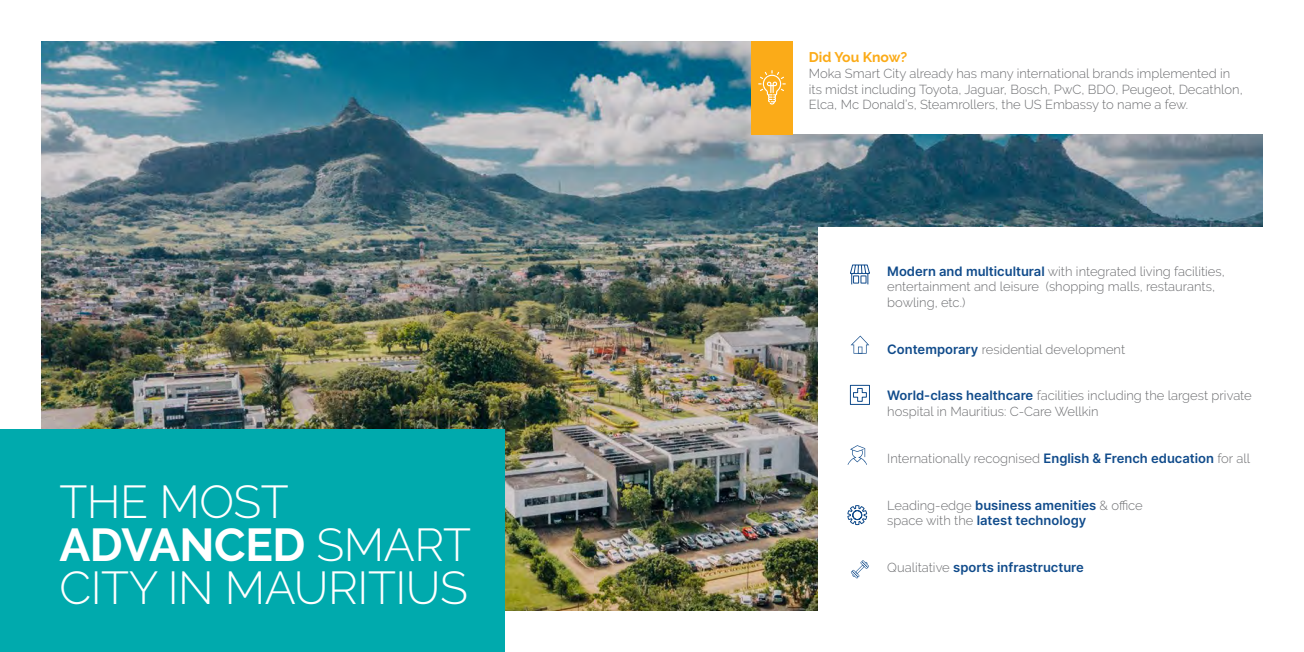
<style>
.page{position:relative;width:1304px;height:652px;background:#fff}
.page>*{position:absolute;margin:0;border:0;box-sizing:border-box;transform-origin:0 0}
.t1{font:300 46px/43px "Raleway";letter-spacing:-.01em;color:#fff}
.t2{font:700 14px "Raleway";color:#fbab18}
.t3{font:300 13px/15.6px "Raleway";color:#6d6e71}
.t4{font:600 13px "Inter";color:#104b8b}
.s1{font-weight:700}
.s2{font-family:"Inter";font-weight:600;color:#104b8b}
.s3{font-family:"Raleway";font-weight:300;color:#6d6e71}
</style>
<div class="page">
<img style="left:41px;top:41px;width:1222px;height:570px">
<div style="left:818px;top:228px;width:486px;height:424px;background:#fff"></div>
<div style="left:0;top:429px;width:505px;height:223px;background:#00aaad"></div>
<div style="left:793px;top:34px;width:475px;height:100px;background:#fff"></div>
<div style="left:751px;top:41px;width:42px;height:93px;background:#fbab18"></div>
<svg style="left:758px;top:70px;width:28px;height:35px"></svg>
<svg style="left:850px;top:264px;width:20px;height:21px"></svg>
<svg style="left:851px;top:336px;width:18px;height:18px"></svg>
<svg style="left:850px;top:385px;width:20px;height:20px"></svg>
<svg style="left:848px;top:445px;width:19px;height:20px"></svg>
<svg style="left:847px;top:505px;width:21px;height:21px"></svg>
<svg style="left:851px;top:560px;width:18px;height:18px"></svg>
<h1 class="t1" style="left:60px;top:480px;width:413px">THE MOST<br><span class="s1">ADVANCED</span> SMART<br>CITY IN MAURITIUS</h1>
<p class="t2" style="left:809px;top:50px;width:100px">Did You Know?</p>
<p class="t3" style="left:809px;top:66px;width:435px">Moka Smart City already has many international brands implemented in its midst including Toyota, Jaguar, Bosch, PwC, BDO, Peugeot, Decathlon,<br>Elca, Mc Donald’s, Steamrollers, the US Embassy to name a few.</p>
<p class="t3" style="left:887px;top:263px;width:339px"><span class="s2">Modern and multicultural</span> with integrated living facilities, entertainment and leisure (shopping malls, restaurants, bowling, etc.)</p>
<p class="t3" style="left:887px;top:341px;width:239px"><span class="s2">Contemporary</span> residential development</p>
<p class="t3" style="left:887px;top:388px;width:366px"><span class="s2">World-class healthcare</span> facilities including the largest private hospital in Mauritius: C-Care Wellkin</p>
<p class="t3" style="left:887px;top:450px;width:364px">Internationally recognised <span class="s2">English &amp; French education</span> for all</p>
<p class="t3" style="left:887px;top:497px;width:257px">Leading-edge <span class="s2">business amenities</span> &amp; office</p>
<p class="t4" style="left:887px;top:511px;width:201px"><span class="s3">space with the</span> latest technology</p>
<p class="t4" style="left:887px;top:558px;width:198px"><span class="s3">Qualitative</span> sports infrastructure</p>
</div>
